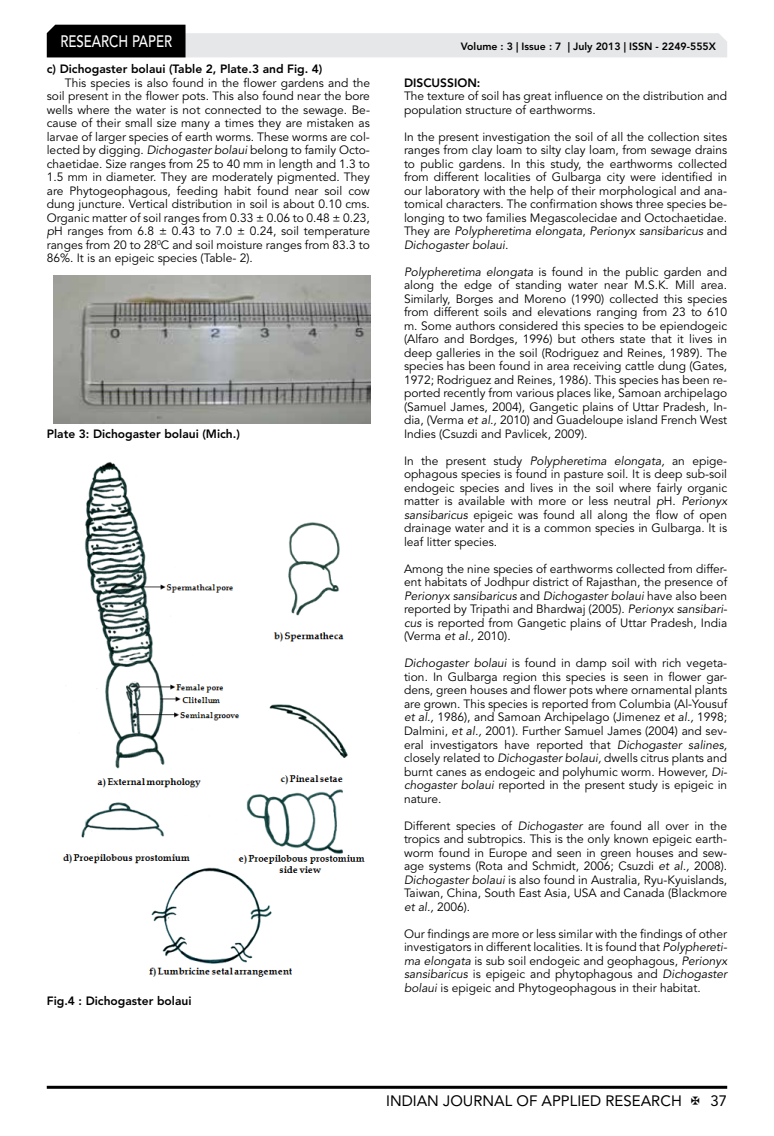
<style>
.page{position:relative;width:774px;height:1136px;background:#fff}
.page>*{position:absolute;margin:0;border:0;box-sizing:border-box;transform-origin:0 0}
.t1{font:500 16.5px "Avenir LT Std";color:#fff;scale:.8 1}
.t2{font:15px "Avenir LT Std";color:#000}
.t3{font:12px/13.5px "Avenir LT Std";color:#000;text-align:justify}
.t4{font:800 12px "Avenir LT Std";color:#000}
.t5{font:800 10.5px "Avenir LT Std";color:#000}
.s1{font-style:italic}
</style>
<div class="page">
<hr style="left:47px;top:1085px;width:680px;height:3px;background:#000">
<svg style="left:47px;top:25px;width:680px;height:32px"></svg>
<img style="left:54px;top:275px;width:316px;height:148px">
<img style="left:63px;top:462px;width:302px;height:515px">
<h1 class="t1" style="left:60px;top:32px;width:139px">RESEARCH PAPER</h1>
<p class="t4" style="left:47px;top:62px;width:277px">c) Dichogaster bolaui (Table 2, Plate.3 and Fig. 4)</p>
<p class="t3" style="left:47px;top:76px;width:325px;text-indent:18px">This species is also found in the flower gardens and the soil present in the flower pots. This also found near the bore wells where the water is not connected to the sewage. Be&shy;cause of their small size many a times they are mistaken as larvae of larger species of earth worms. These worms are col&shy;lected by digging. <span class="s1">Dichogaster bolaui</span> belong to family Octo&shy;chaetidae. Size ranges from 25 to 40 mm in length and 1.3 to 1.5 mm in diameter. They are moderately pigmented. They are Phytogeophagous, feeding habit found near soil cow dung juncture. Vertical distribution in soil is about 0.10 cms.<br>Organic matter of soil ranges from 0.33 ± 0.06 to 0.48 ± 0.23, <span class="s1">p</span>H ranges from 6.8 ± 0.43 to 7.0 ± 0.24, soil temperature ranges from 20 to 28<sup>0</sup>C and soil moisture ranges from 83.3 to 86%. It is an epigeic species (Table- 2).</p>
<p class="t4" style="left:47px;top:426px;width:195px">Plate 3: Dichogaster bolaui (Mich.)</p>
<p class="t4" style="left:47px;top:993px;width:146px">Fig.4 : Dichogaster bolaui</p>
<p class="t5" style="left:461px;top:41px;width:257px">Volume : 3 | Issue : 7 | July 2013 | ISSN - 2249-555X</p>
<p class="t4" style="left:404px;top:75px;width:78px">DISCUSSION:</p>
<p class="t3" style="left:404px;top:89px;width:325px">The texture of soil has great influence on the distribution and population structure of earthworms.</p>
<p class="t3" style="left:404px;top:130px;width:325px">In the present investigation the soil of all the collection sites ranges from clay loam to silty clay loam, from sewage drains to public gardens. In this study, the earthworms collected from different localities of Gulbarga city were identified in our laboratory with the help of their morphological and ana&shy;tomical characters. The confirmation shows three species be&shy;longing to two families Megascolecidae and Octochaetidae.<br>They are <span class="s1">Polypheretima elongata</span>, <span class="s1">Perionyx sansibaricus</span> and <span class="s1">Dichogaster bolaui.</span></p>
<p class="t3" style="left:404px;top:265px;width:325px"><span class="s1">Polypheretima elongata</span> is found in the public garden and along the edge of standing water near M.S.K. Mill area.<br>Similarly, Borges and Moreno (1990) collected this species from different soils and elevations ranging from 23 to 610 m. Some authors considered this species to be epiendogeic (Alfaro and Bordges, 1996) but others state that it lives in deep galleries in the soil (Rodriguez and Reines, 1989). The species has been found in area receiving cattle dung (Gates, 1972; Rodriguez and Reines, 1986). This species has been re&shy;ported recently from various places like, Samoan archipelago (Samuel James, 2004), Gangetic plains of Uttar Pradesh, In&shy;dia, (Verma <span class="s1">et al.,</span> 2010) and Guadeloupe island French West Indies (Csuzdi and Pavlicek, 2009).</p>
<p class="t3" style="left:404px;top:454px;width:325px">In the present study <span class="s1">Polypheretima elongata,</span> an epige&shy;ophagous species is found in pasture soil. It is deep sub-soil endogeic species and lives in the soil where fairly organic matter is available with more or less neutral <span class="s1">p</span>H. <span class="s1">Perionyx sansibaricus</span> epigeic was found all along the flow of open drainage water and it is a common species in Gulbarga. It is leaf litter species.</p>
<p class="t3" style="left:404px;top:562px;width:325px">Among the nine species of earthworms collected from differ&shy;ent habitats of Jodhpur district of Rajasthan, the presence of <span class="s1">Perionyx sansibaricus</span> and <span class="s1">Dichogaster bolaui</span> have also been reported by Tripathi and Bhardwaj (2005). <span class="s1">Perionyx sansibari&shy;cus</span> is reported from Gangetic plains of Uttar Pradesh, India (Verma <span class="s1">et al.,</span> 2010).</p>
<p class="t3" style="left:404px;top:656px;width:325px"><span class="s1">Dichogaster bolaui</span> is found in damp soil with rich vegeta&shy;tion. In Gulbarga region this species is seen in flower gar&shy;dens, green houses and flower pots where ornamental plants are grown. This species is reported from Columbia (Al-Yousuf <span class="s1">et al.,</span> 1986), and Samoan Archipelago (Jimenez <span class="s1">et al.,</span> 1998; Dalmini, <span class="s1">et al.,</span> 2001). Further Samuel James (2004) and sev&shy;eral investigators have reported that <span class="s1">Dichogaster salines, </span>closely related to <span class="s1">Dichogaster bolaui,</span> dwells citrus plants and burnt canes as endogeic and polyhumic worm. However, <span class="s1">Di&shy;chogaster bolaui</span> reported in the present study is epigeic in nature.</p>
<p class="t3" style="left:404px;top:818px;width:325px">Different species of <span class="s1">Dichogaster</span> are found all over in the tropics and subtropics. This is the only known epigeic earth&shy;worm found in Europe and seen in green houses and sew&shy;age systems (Rota and Schmidt, 2006; Csuzdi <span class="s1">et al.,</span> 2008).<br><span class="s1">Dichogaster bolaui</span> is also found in Australia, Ryu-Kyuislands, Taiwan, China, South East Asia, USA and Canada (Blackmore <span class="s1">et al.,</span> 2006).</p>
<p class="t3" style="left:404px;top:926px;width:325px">Our findings are more or less similar with the findings of other investigators in different localities. It is found that <span class="s1">Polyphereti&shy;ma elongata</span> is sub soil endogeic and geophagous, <span class="s1">Perionyx sansibaricus</span> is epigeic and phytophagous and <span class="s1">Dichogaster bolaui</span> is epigeic and Phytogeophagous in their habitat.</p>
<p class="t2" style="left:386px;top:1091px;width:297px">INDIAN JOURNAL OF APPLIED RESEARCH</p>
<p class="t2" style="left:710px;top:1091px;width:18px">37</p>
</div>
